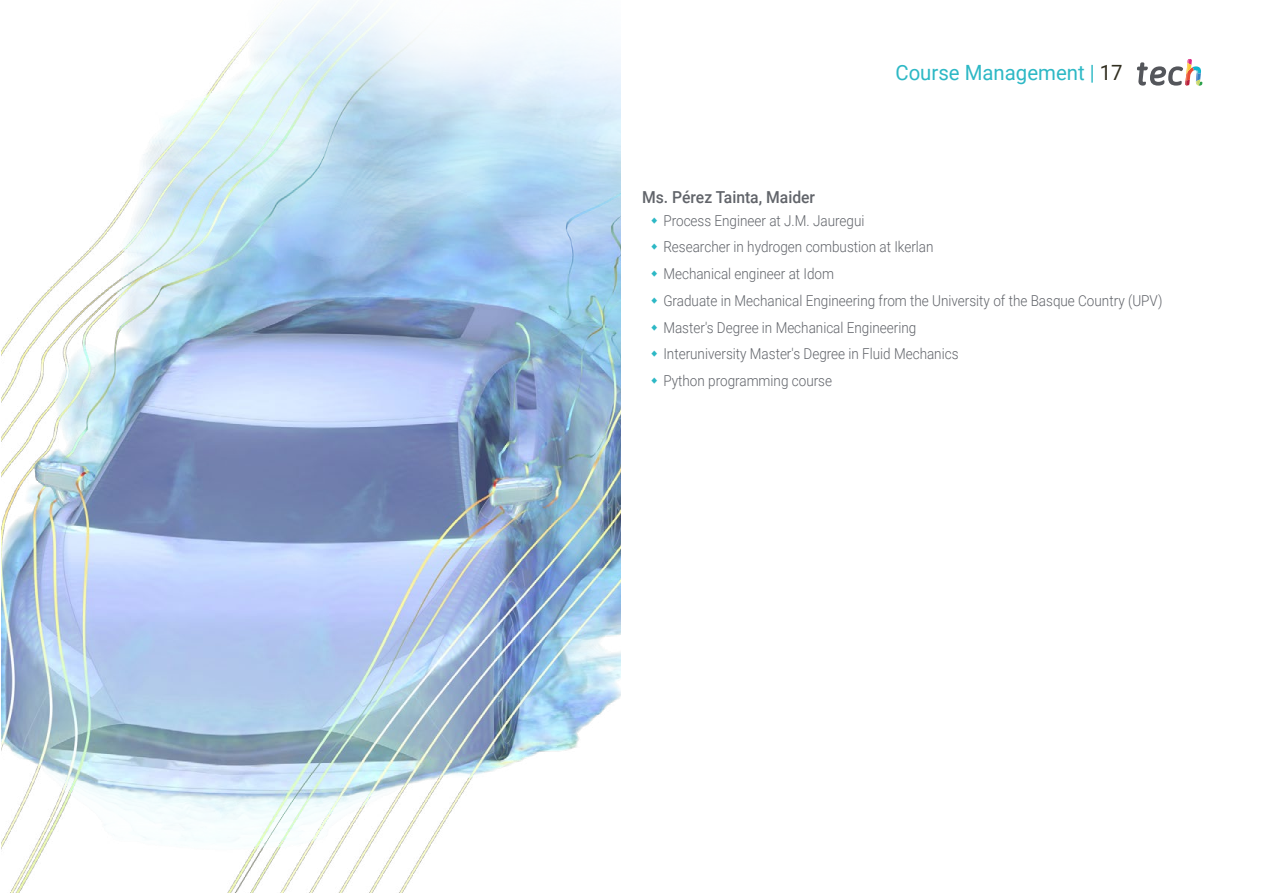
<style>
.page{position:relative;width:1263px;height:893px;background:#fff}
.page>*{position:absolute;margin:0;border:0;box-sizing:border-box;transform-origin:0 0}
.t1{font:21px "Roboto";color:#2db8c5}
.t2{font:500 16.5px "Roboto";color:#61646a;scale:.95 1}
.t3{font:300 15px/26.7px "Roboto";color:#61646a;scale:.9 1}
.s1{color:#312e20}
</style>
<div class="page">
<img style="left:1px;top:0;width:620px;height:893px">
<svg style="left:1137px;top:59px;width:65px;height:27px"></svg>
<h1 class="t1" style="left:895px;top:57px;width:229px">Course Management | <span class="s1">17</span></h1>
<p class="t2" style="left:642px;top:186px;width:184px">Ms. Pérez Tainta, Maider</p>
<p class="t3" style="left:663px;top:206px;width:556px">Process Engineer at J.M. Jauregui<br>Researcher in hydrogen combustion at Ikerlan<br>Mechanical engineer at Idom<br>Graduate in Mechanical Engineering from the University of the Basque Country (UPV)<br>Master's Degree in Mechanical Engineering<br>Interuniversity Master's Degree in Fluid Mechanics<br>Python programming course</p>
</div>
